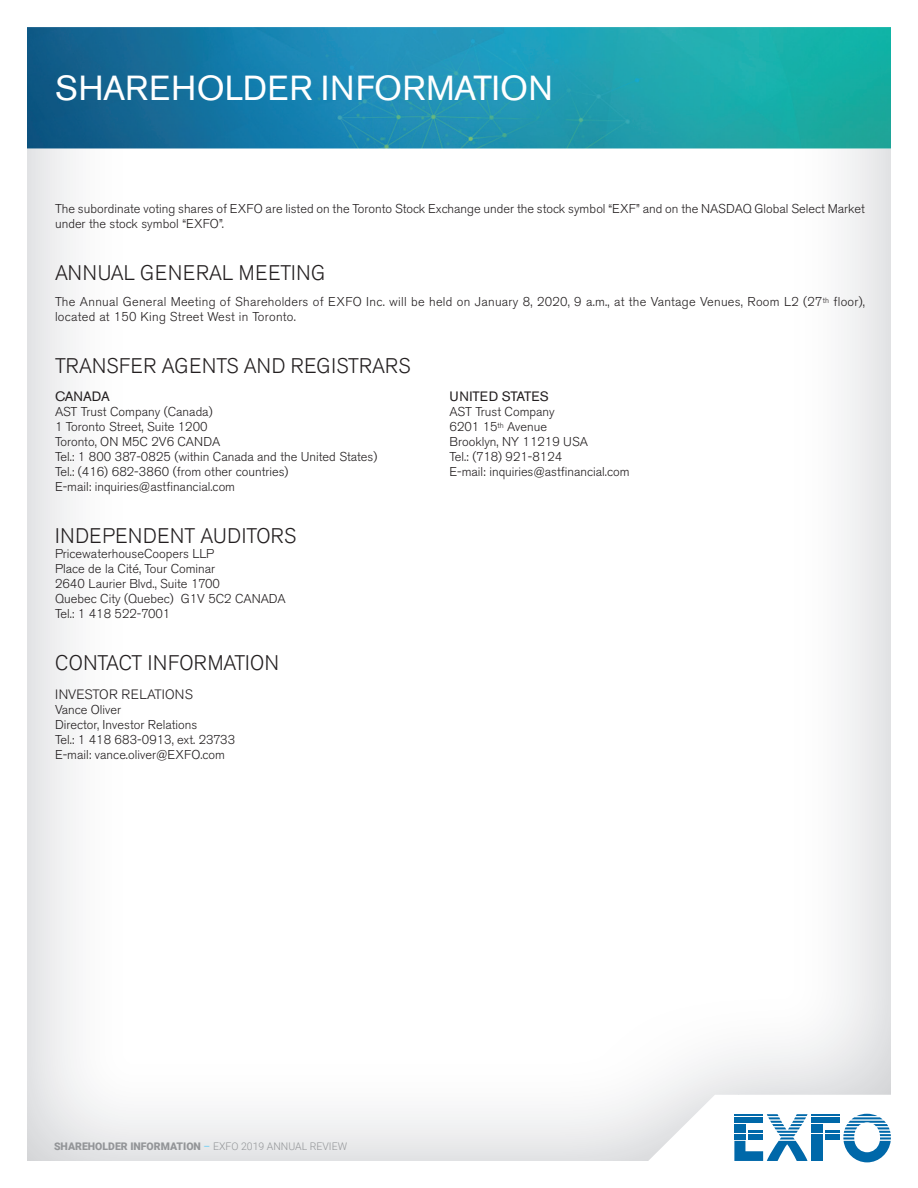
<style>
.page{position:relative;width:918px;height:1188px;background:#fff}
.page>*{position:absolute;margin:0;border:0;box-sizing:border-box;transform-origin:0 0}
.t1{font:34.5px "Akzidenz Grotesk BE";letter-spacing:.01em;color:#fff}
.t2{font:300 21px "Akzidenz Grotesk BE";letter-spacing:.02em;color:#231f20;scale:.95 1}
.t3{font:300 21px "Akzidenz Grotesk BE";letter-spacing:.04em;color:#231f20;scale:.95 1}
.t4{font:13.5px "Akzidenz Grotesk BE";color:#231f20}
.t5{font:300 13.5px "Akzidenz Grotesk BE";color:#231f20}
.t6{font:300 12.75px/15px "Akzidenz Grotesk BE";color:#231f20}
.t7{font:300 12.75px/15px "Akzidenz Grotesk BE";letter-spacing:.02em;color:#231f20}
.t8{font:900 10.5px "Roboto";color:#939598}
.s1{font-weight:400;color:#6bcff6}
.s2{font-weight:300}
</style>
<div class="page">
<svg style="left:734px;top:1114px;width:157px;height:48px"></svg>
<hr style="left:734px;top:1121px;width:29px;height:2px;background:#0068a9">
<img style="left:27px;top:27px;width:864px;height:121px">
<h1 class="t1" style="left:55px;top:67px;width:499px">SHAREHOLDER INFORMATION</h1>
<p class="t6" style="left:55px;top:201px;width:811px">The subordinate voting shares of EXFO are listed on the Toronto Stock Exchange under the stock symbol “EXF” and on the NASDAQ Global Select Market under the stock symbol “EXFO”.</p>
<h2 class="t3" style="left:55px;top:261px;width:286px">ANNUAL GENERAL MEETING</h2>
<p class="t7" style="left:55px;top:294px;width:812px">The Annual General Meeting of Shareholders of EXFO Inc. will be held on January 8, 2020, 9 a.m., at the Vantage Venues, Room L2 (27<sup>th</sup> floor), located at 150 King Street West in Toronto.</p>
<h2 class="t2" style="left:55px;top:354px;width:376px">TRANSFER AGENTS AND REGISTRARS</h2>
<p class="t4" style="left:55px;top:389px;width:56px">CANADA</p>
<p class="t4" style="left:450px;top:389px;width:101px">UNITED STATES</p>
<p class="t6" style="left:55px;top:405px;width:159px">AST Trust Company (Canada)</p>
<p class="t6" style="left:450px;top:405px;width:107px">AST Trust Company</p>
<p class="t6" style="left:55px;top:420px;width:154px">1 Toronto Street, Suite 1200</p>
<p class="t6" style="left:450px;top:420px;width:99px">6201 15<sup>th</sup> Avenue</p>
<p class="t6" style="left:55px;top:435px;width:167px">Toronto, ON M5C 2V6 CANDA</p>
<p class="t6" style="left:450px;top:435px;width:140px">Brooklyn, NY 11219 USA</p>
<p class="t6" style="left:55px;top:450px;width:324px">Tel.: 1 800 387-0825 (within Canada and the United States)</p>
<p class="t6" style="left:450px;top:450px;width:114px">Tel.: (718) 921-8124</p>
<p class="t6" style="left:55px;top:465px;width:235px">Tel.: (416) 682-3860 (from other countries)</p>
<p class="t6" style="left:450px;top:465px;width:182px">E-mail: inquiries@astfinancial.com</p>
<p class="t6" style="left:55px;top:480px;width:182px">E-mail: inquiries@astfinancial.com</p>
<h2 class="t2" style="left:55px;top:524px;width:255px">INDEPENDENT AUDITORS</h2>
<p class="t6" style="left:55px;top:547px;width:232px">PricewaterhouseCoopers LLP<br>Place de la Cité, Tour Cominar<br>2640 Laurier Blvd., Suite 1700<br>Quebec City (Quebec) G1V 5C2 CANADA<br>Tel.: 1 418 522-7001</p>
<h2 class="t2" style="left:55px;top:651px;width:237px">CONTACT INFORMATION</h2>
<p class="t5" style="left:55px;top:687px;width:139px">INVESTOR RELATIONS</p>
<p class="t6" style="left:55px;top:702px;width:182px">Vance Oliver<br>Director, Investor Relations<br>Tel.: 1 418 683-0913, ext. 23733<br>E-mail: vance.oliver@EXFO.com</p>
<p class="t8" style="left:54px;top:1139px;width:295px">SHAREHOLDER INFORMATION <span class="s1">–</span> <span class="s2">EXFO 2019 ANNUAL REVIEW</span></p>
</div>
